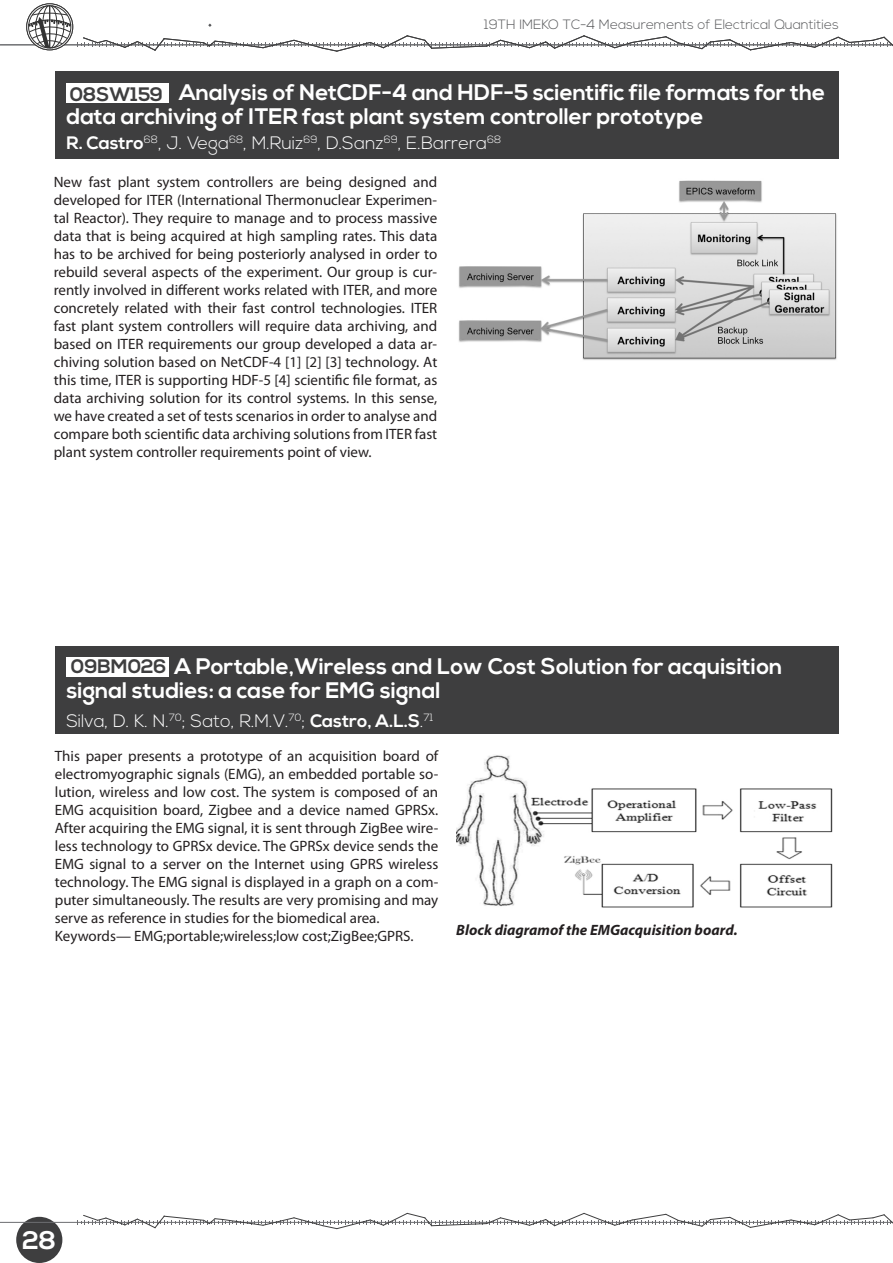
<style>
.page{position:relative;width:893px;height:1263px;background:#fff}
.page>*{position:absolute;margin:0;border:0;box-sizing:border-box;transform-origin:0 0}
.t1{font:700 25.5px "Nexa";color:#fff}
.t2{font:700 22.5px/24px "Nexa";color:#fff}
.t3{font:700 19.5px "Nexa";color:#3e3e3f}
.t4{font:300 18px "Nexa";color:#fff}
.t5{font:15px/18px "Myriad Pro";color:#231f20;text-align:justify}
.t6{font:italic 700 15px "Myriad Pro";color:#231f20}
.t7{font:300 13.5px "Nexa";color:#57585a}
.s1{font-weight:700}
</style>
<div class="page">
<div style="left:55px;top:72px;width:784px;height:87px;background:#3e3e3f"></div>
<div style="left:55px;top:646px;width:784px;height:87px;background:#3e3e3f"></div>
<div style="left:16px;top:1217px;width:46px;height:46px;background:#3e3e3f;border-radius:50%"></div>
<hr style="left:0;top:1222px;width:893px;height:1px;background:#6c6d70">
<svg style="left:77px;top:1213px;width:816px;height:16px"></svg>
<hr style="left:0;top:44px;width:893px;height:1px;background:#6c6d70">
<div style="left:26px;top:3px;width:47px;height:47px;border:1px solid #333;border-radius:50%"></div>
<svg style="left:28px;top:5px;width:865px;height:47px"></svg>
<div style="left:67px;top:84px;width:102px;height:19px;background:#fff"></div>
<div style="left:67px;top:657px;width:102px;height:19px;background:#fff"></div>
<img style="left:458px;top:180px;width:379px;height:180px">
<img style="left:456px;top:755px;width:377px;height:153px">
<p class="t7" style="left:484px;top:16px;width:356px">19TH IMEKO TC-4 Measurements of Electrical Quantities</p>
<p class="t2" style="left:67px;top:82px;width:760px;text-indent:113px">Analysis of NetCDF-4 and HDF-5 scientific file formats for the data archiving of ITER fast plant system controller prototype</p>
<p class="t3" style="left:70px;top:83px;width:95px">08SW159</p>
<p class="t4" style="left:67px;top:132px;width:436px"><span class="s1">R. Castro</span><sup>68</sup>, J. Vega<sup>68</sup>, M.Ruiz<sup>69</sup>, D.Sanz<sup>69</sup>, E.Barrera<sup>68</sup></p>
<p class="t5" style="left:54px;top:173px;width:385px">New fast plant system controllers are being designed and developed for ITER (International Thermonuclear Experimen&shy;tal Reactor). They require to manage and to process massive data that is being acquired at high sampling rates. This data has to be archived for being posteriorly analysed in order to rebuild several aspects of the experiment. Our group is cur&shy;rently involved in different works related with ITER, and more concretely related with their fast control technologies. ITER fast plant system controllers will require data archiving, and based on ITER requirements our group developed a data ar&shy;chiving solution based on NetCDF-4 [1] [2] [3] technology. At this time, ITER is supporting HDF-5 [4] scientific file format, as data archiving solution for its control systems. In this sense, we have created a set of tests scenarios in order to analyse and compare both scientific data archiving solutions from ITER fast plant system controller requirements point of view.</p>
<p class="t3" style="left:71px;top:655px;width:97px">09BM026</p>
<p class="t2" style="left:175px;top:655px;width:609px">A Portable,Wireless and Low Cost Solution for acquisition</p>
<p class="t2" style="left:67px;top:679px;width:376px">signal studies: a case for EMG signal</p>
<p class="t4" style="left:67px;top:710px;width:368px">Silva, D. K. N.<sup>70</sup>; Sato, R.M.V.<sup>70</sup>; <span class="s1">Castro, A.L.S</span>.<sup>71</sup></p>
<p class="t5" style="left:55px;top:747px;width:385px">This paper presents a prototype of an acquisition board of electromyographic signals (EMG), an embedded portable so&shy;lution, wireless and low cost. The system is composed of an EMG acquisition board, Zigbee and a device named GPRSx.<br>After acquiring the EMG signal, it is sent through ZigBee wire&shy;less technology to GPRSx device. The GPRSx device sends the EMG signal to a server on the Internet using GPRS wireless technology. The EMG signal is displayed in a graph on a com&shy;puter simultaneously. The results are very promising and may serve as reference in studies for the biomedical area.</p>
<p class="t5" style="left:55px;top:927px;width:360px">Keywords— EMG;portable;wireless;low cost;ZigBee;GPRS.</p>
<p class="t6" style="left:456px;top:920px;width:283px">Block diagramof the EMGacquisition board.</p>
<h1 class="t1" style="left:22px;top:1225px;width:36px">28</h1>
</div>
